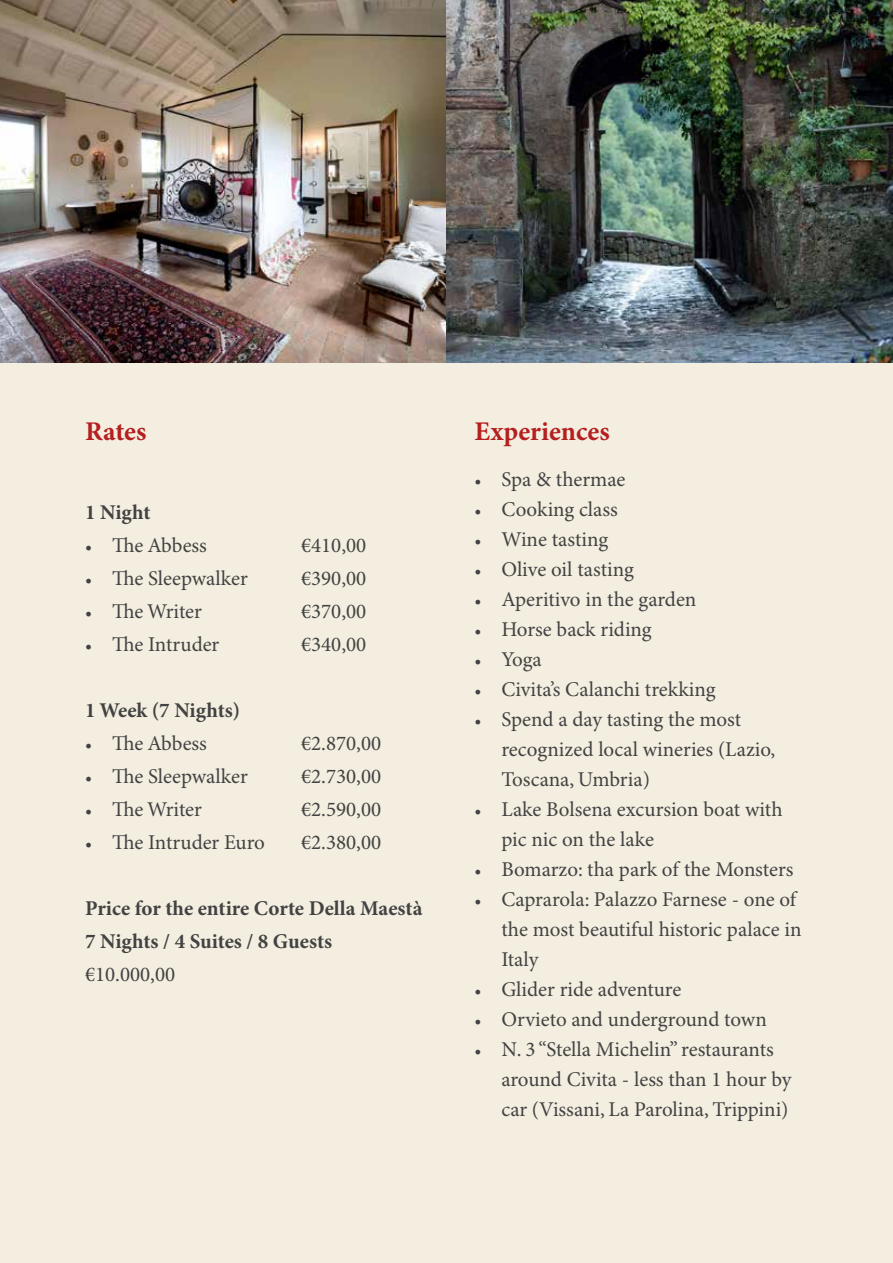
<style>
.page{position:relative;width:893px;height:1263px;background:#f3eee0}
.page>*{position:absolute;margin:0;border:0;box-sizing:border-box;transform-origin:0 0}
.t1{font:700 27px "Minion Pro";color:#b51f1f}
.t2{font:21px/30px "Minion Pro";color:#424242}
.t3{font:700 21px/33px "Minion Pro";color:#424242}
.s1{font-size:18px}
</style>
<div class="page">
<img style="left:0;top:0;width:893px;height:362px">
<p class="t1" style="left:85px;top:415px;width:63px">Rates</p>
<p class="t1" style="left:474px;top:415px;width:137px">Experiences</p>
<p class="t3" style="left:85px;top:497px;width:67px">1 Night</p>
<p class="t2" style="left:85px;top:531px;width:123px"><span class="s1">•</span> The Abbess</p>
<p class="t2" style="left:301px;top:531px;width:67px">€410,00</p>
<p class="t2" style="left:85px;top:564px;width:164px"><span class="s1">•</span> The Sleepwalker</p>
<p class="t2" style="left:301px;top:564px;width:67px">€390,00</p>
<p class="t2" style="left:85px;top:597px;width:118px"><span class="s1">•</span> The Writer</p>
<p class="t2" style="left:301px;top:597px;width:67px">€370,00</p>
<p class="t2" style="left:85px;top:630px;width:136px"><span class="s1">•</span> The Intruder</p>
<p class="t2" style="left:301px;top:630px;width:67px">€340,00</p>
<p class="t3" style="left:85px;top:695px;width:157px">1 Week (7 Nights)</p>
<p class="t2" style="left:85px;top:729px;width:123px"><span class="s1">•</span> The Abbess</p>
<p class="t2" style="left:301px;top:729px;width:82px">€2.870,00</p>
<p class="t2" style="left:85px;top:762px;width:164px"><span class="s1">•</span> The Sleepwalker</p>
<p class="t2" style="left:301px;top:762px;width:82px">€2.730,00</p>
<p class="t2" style="left:85px;top:795px;width:118px"><span class="s1">•</span> The Writer</p>
<p class="t2" style="left:301px;top:795px;width:82px">€2.590,00</p>
<p class="t2" style="left:85px;top:828px;width:181px"><span class="s1">•</span> The Intruder Euro</p>
<p class="t2" style="left:301px;top:828px;width:82px">€2.380,00</p>
<p class="t3" style="left:85px;top:893px;width:339px">Price for the entire Corte Della Maestà<br>7 Nights / 4 Suites / 8 Guests</p>
<p class="t2" style="left:85px;top:960px;width:92px">€10.000,00</p>
<p class="t2" style="left:474px;top:465px;width:153px"><span class="s1">•</span> Spa &amp; thermae</p>
<p class="t2" style="left:474px;top:495px;width:145px"><span class="s1">•</span> Cooking class</p>
<p class="t2" style="left:474px;top:525px;width:135px"><span class="s1">•</span> Wine tasting</p>
<p class="t2" style="left:474px;top:555px;width:161px"><span class="s1">•</span> Olive oil tasting</p>
<p class="t2" style="left:474px;top:585px;width:223px"><span class="s1">•</span> Aperitivo in the garden</p>
<p class="t2" style="left:474px;top:615px;width:179px"><span class="s1">•</span> Horse back riding</p>
<p class="t2" style="left:474px;top:645px;width:69px"><span class="s1">•</span> Yoga</p>
<p class="t2" style="left:474px;top:675px;width:243px"><span class="s1">•</span> Civita’s Calanchi trekking</p>
<p class="t2" style="left:501px;top:705px;width:275px;text-indent:-27px"><span class="s1">•</span> Spend a day tasting the most recognized local wineries (Lazio,<br>Toscana, Umbria)</p>
<p class="t2" style="left:501px;top:795px;width:283px;text-indent:-27px"><span class="s1">•</span> Lake Bolsena excursion boat with pic nic on the lake</p>
<p class="t2" style="left:474px;top:855px;width:321px"><span class="s1">•</span> Bomarzo: tha park of the Monsters</p>
<p class="t2" style="left:501px;top:885px;width:302px;text-indent:-27px"><span class="s1">•</span> Caprarola: Palazzo Farnese - one of the most beautiful historic palace in<br>Italy</p>
<p class="t2" style="left:474px;top:975px;width:208px"><span class="s1">•</span> Glider ride adventure</p>
<p class="t2" style="left:474px;top:1005px;width:294px"><span class="s1">•</span> Orvieto and underground town</p>
<p class="t2" style="left:501px;top:1035px;width:292px;text-indent:-27px"><span class="s1">•</span> N. 3 “Stella Michelin” restaurants around Civita - less than 1 hour by car (Vissani, La Parolina, Trippini)</p>
</div>
